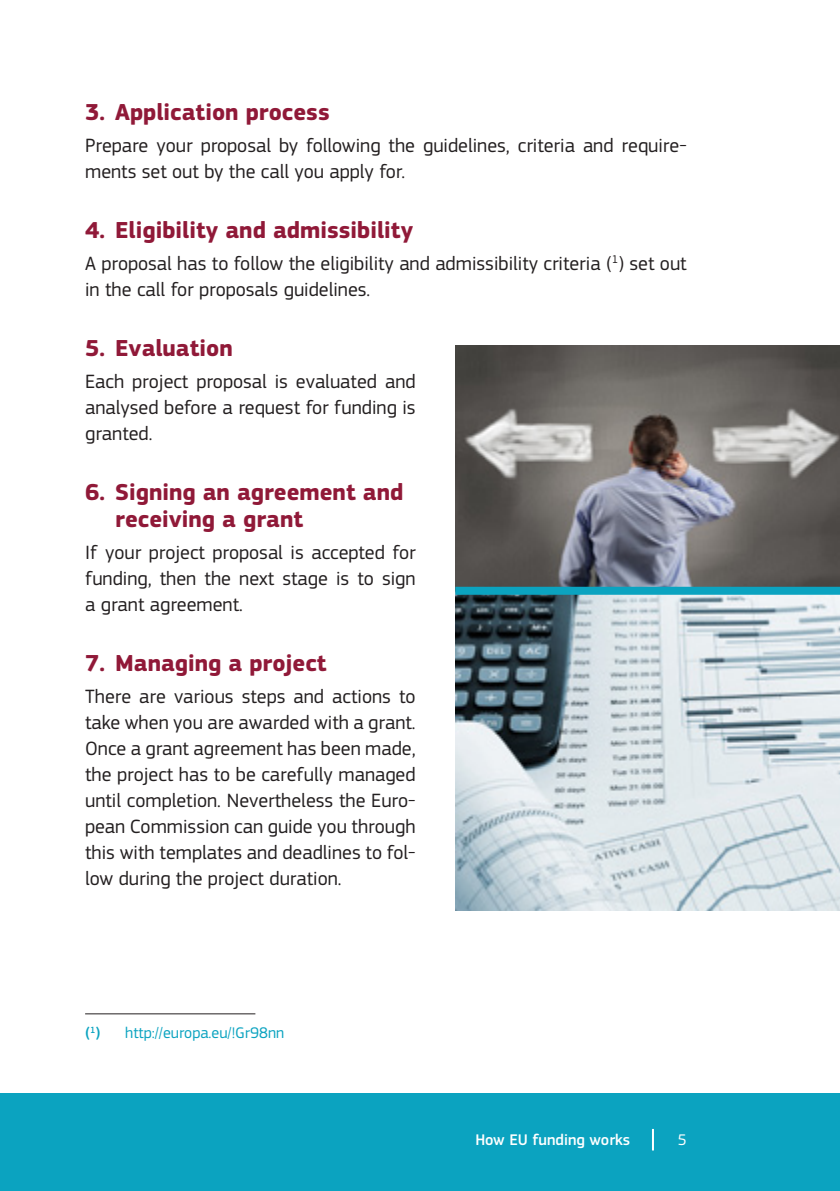
<style>
.page{position:relative;width:840px;height:1191px;background:#fff}
.page>*{position:absolute;margin:0;border:0;box-sizing:border-box;transform-origin:0 0}
.Title_2{font:700 24px/26.4px "EC Square Sans Pro";color:#901938}
.body_text{font:20px/26px "EC Square Sans Pro";color:#231f20;text-align:justify}
.footnote{font:16px "EC Square Sans Pro";color:#0ba3c0}
.t1{font:500 16px "EC Square Sans Pro";color:#fff}
.t2{font:16px "EC Square Sans Pro";color:#fff}
.s1{font-weight:500}
</style>
<div class="page">
<div style="left:0;top:1093px;width:839px;height:98px;background:#0ba3c0"></div>
<hr style="left:651px;top:1129px;width:2px;height:21px;background:#fff">
<hr style="left:85px;top:1013px;width:170px;height:1px;background:#231f20">
<img style="left:455px;top:346px;width:384px;height:564px">
<div style="left:455px;top:587px;width:384px;height:8px;background:#0ba3c0"></div>
<p class="Title_2" style="left:85px;top:100px;width:246px">3. Application process</p>
<p class="body_text" style="left:85px;top:132px;width:602px">Prepare your proposal by following the guidelines, criteria and require&shy;ments set out by the call you apply for.</p>
<p class="Title_2" style="left:85px;top:218px;width:329px">4. Eligibility and admissibility</p>
<p class="body_text" style="left:85px;top:250px;width:603px">A proposal has to follow the eligibility and admissibility criteria (<sup>1</sup>) set out in the call for proposals guidelines.</p>
<p class="Title_2" style="left:85px;top:336px;width:149px">5. Evaluation</p>
<p class="body_text" style="left:85px;top:368px;width:332px">Each project proposal is evaluated and analysed before a request for funding is granted.</p>
<p class="Title_2" style="left:115px;top:480px;width:289px;text-indent:-30px">6. Signing an agreement and receiving a grant</p>
<p class="body_text" style="left:85px;top:539px;width:332px">If your project proposal is accepted for funding, then the next stage is to sign a grant agreement.</p>
<p class="Title_2" style="left:85px;top:650px;width:243px">7. Managing a project</p>
<p class="body_text" style="left:85px;top:683px;width:332px">There are various steps and actions to take when you are awarded with a grant.<br>Once a grant agreement has been made, the project has to be carefully managed until completion. Nevertheless the Euro&shy;pean Commission can guide you through this with templates and deadlines to fol&shy;low during the project duration.</p>
<p class="footnote" style="left:85px;top:1023px;width:200px"><span class="s1">(</span><sup>1</sup><span class="s1">)</span> http://europa.eu/!Gr98nn</p>
<p class="t1" style="left:475px;top:1130px;width:156px">How EU funding works</p>
<p class="t2" style="left:677px;top:1130px;width:10px">5</p>
</div>
